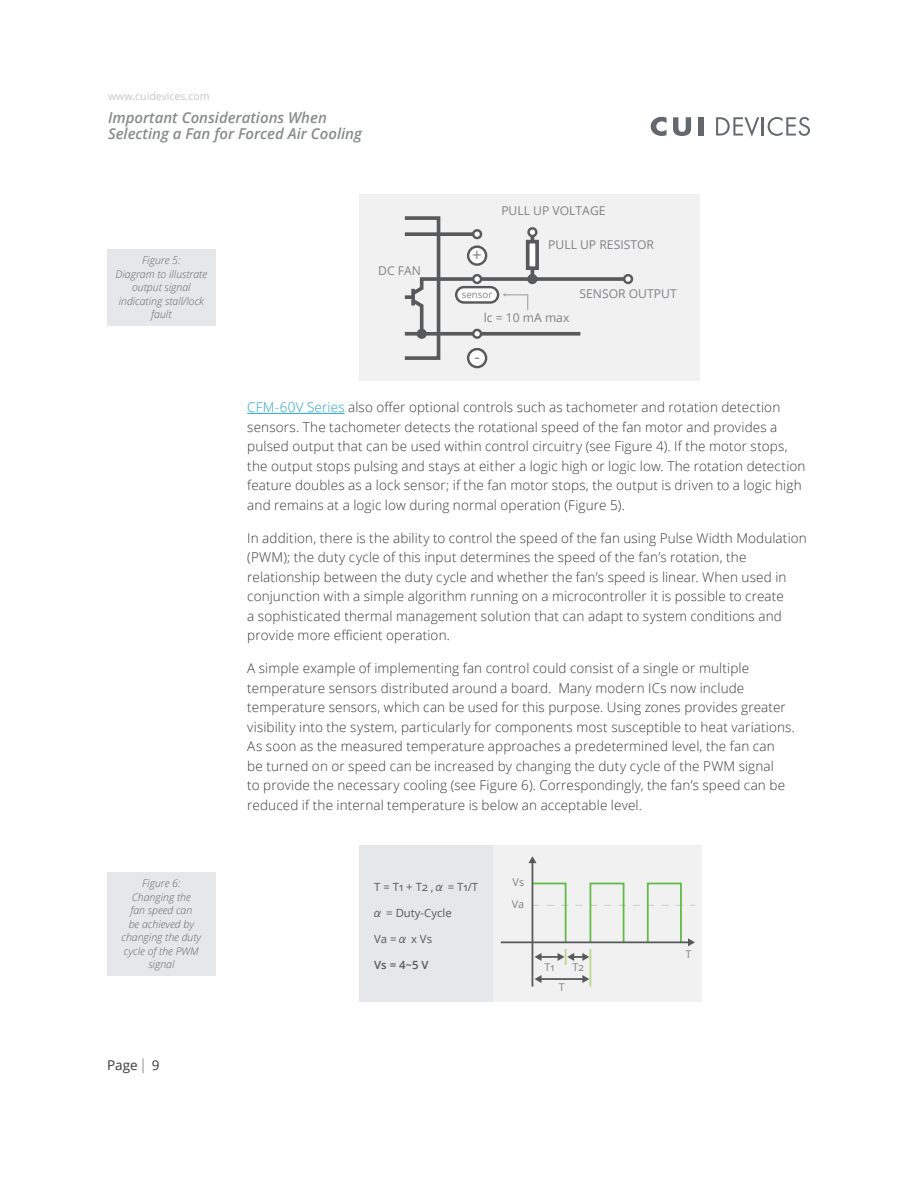
<style>
.page{position:relative;width:918px;height:1188px;background:#fff}
.page>*{position:absolute;margin:0;border:0;box-sizing:border-box;transform-origin:0 0}
.t1{font:16.95px "Open Sans";color:#808285}
.t2{font:italic 600 15px/16.5px "Open Sans";color:#888b8c}
.t3{font:300 13.5px/19.5px "Open Sans";letter-spacing:.01em;color:#37393a}
.t4{font:13.5px "Open Sans";color:#37393a}
.t5{font:12.15px "Open Sans";color:#808285}
.t6{font:11.25px "Open Sans";color:#58595b}
.t7{font:600 11.25px "Open Sans";color:#58595b}
.t8{font:10.65px/21.8px "Open Sans";color:#808285}
.t9{font:italic 300 10.5px/13.5px "Open Sans";color:#63666a;text-align:center}
.t10{font:10.5px "Open Sans";color:#c7c6c5}
.t11{font:9.75px "Open Sans";color:#808285}
.s1{color:#24a4c6}
.s2{font-family:"MS Gothic"}
</style>
<div class="page">
<svg style="left:716px;top:117px;width:94px;height:19px"></svg>
<svg style="left:651px;top:117px;width:16px;height:19px"></svg>
<svg style="left:673px;top:117px;width:18px;height:19px"></svg>
<div style="left:698px;top:117px;width:5px;height:19px;background:#63686c"></div>
<svg style="left:143px;top:1058px;width:1px;height:15px"></svg>
<hr style="left:247px;top:413px;width:98px;height:1px;background:#24a4c6">
<div style="left:359px;top:194px;width:341px;height:186px;background:#f1f1f2"></div>
<div style="left:403px;top:216px;width:37px;height:144px;border:4px solid #58595b"></div>
<svg style="left:405px;top:232px;width:67px;height:4px"></svg>
<hr style="left:531px;top:232px;width:3px;height:47px;background:#58595b">
<div style="left:528px;top:242px;width:9px;height:26px;background:#fff"></div>
<div style="left:526px;top:240px;width:13px;height:30px;border:4px solid #58595b"></div>
<svg style="left:529px;top:228px;width:7px;height:8px"></svg>
<div style="left:527px;top:227px;width:11px;height:10px;border:2px solid #58595b;border-radius:50%"></div>
<div style="left:473px;top:230px;width:8px;height:8px;background:#fff;border-radius:50%"></div>
<div style="left:472px;top:229px;width:10px;height:10px;border:2px solid #58595b;border-radius:50%"></div>
<div style="left:472px;top:274px;width:10px;height:10px;border:2px solid #58595b;border-radius:50%"></div>
<svg style="left:468px;top:247px;width:18px;height:18px"></svg>
<div style="left:467px;top:245px;width:20px;height:21px;border:2px solid #58595b;border-radius:50%"></div>
<div style="left:472px;top:329px;width:10px;height:10px;border:2px solid #58595b;border-radius:50%"></div>
<div style="left:417px;top:329px;width:10px;height:10px;border:2px solid #58595b;border-radius:50%"></div>
<div style="left:623px;top:274px;width:10px;height:10px;border:2px solid #58595b;border-radius:50%"></div>
<div style="left:527px;top:274px;width:11px;height:10px;border:2px solid #58595b;border-radius:50%"></div>
<div style="left:468px;top:349px;width:18px;height:18px;background:#fff;border-radius:50%"></div>
<div style="left:467px;top:348px;width:20px;height:20px;border:2px solid #58595b;border-radius:50%"></div>
<svg style="left:405px;top:275px;width:227px;height:62px"></svg>
<div style="left:107px;top:249px;width:108px;height:76px;background:#e6e7e8"></div>
<div style="left:107px;top:872px;width:108px;height:104px;background:#e6e7e8"></div>
<div style="left:493px;top:846px;width:209px;height:156px;background:#f1f1f2"></div>
<hr style="left:590px;top:949px;width:1px;height:38px;background:#b9da8d">
<hr style="left:532px;top:862px;width:1px;height:125px;background:#58595b">
<svg style="left:528px;top:856px;width:8px;height:7px"></svg>
<hr style="left:501px;top:941px;width:188px;height:2px;background:#58595b">
<svg style="left:531px;top:882px;width:164px;height:83px"></svg>
<hr style="left:540px;top:978px;width:44px;height:2px;background:#58595b">
<svg style="left:535px;top:975px;width:7px;height:8px"></svg>
<svg style="left:582px;top:975px;width:7px;height:8px"></svg>
<div style="left:359px;top:846px;width:134px;height:156px;background:#e6e7e8"></div>
<p class="t10" style="left:108px;top:89px;width:103px">www.cuidevices.com</p>
<p class="t2" style="left:108px;top:109px;width:255px">Important Considerations When<br>Selecting a Fan for Forced Air Cooling</p>
<p class="t9" style="left:116px;top:253px;width:93px">Figure 5:<br>Diagram to illustrate output signal indicating stall/lock fault</p>
<p class="t5" style="left:378px;top:262px;width:44px">DC FAN</p>
<p class="t1" style="left:472px;top:244px;width:11px">+</p>
<p class="t5" style="left:501px;top:203px;width:106px">PULL UP VOLTAGE</p>
<p class="t5" style="left:548px;top:237px;width:107px">PULL UP RESISTOR</p>
<p class="t11" style="left:462px;top:288px;width:32px">sensor</p>
<p class="t5" style="left:579px;top:286px;width:99px">SENSOR OUTPUT</p>
<p class="t5" style="left:484px;top:309px;width:87px">lc = 10 mA max</p>
<p class="t1" style="left:474px;top:345px;width:7px">-</p>
<p class="t9" style="left:122px;top:877px;width:81px">Figure 6:<br>Changing the<br>fan speed can<br>be achieved by changing the duty cycle of the PWM signal</p>
<p class="t4" style="left:107px;top:1056px;width:54px">Page 9</p>
<p class="t3" style="left:247px;top:397px;width:560px"><span class="s1">CFM-60V Series</span> also offer optional controls such as tachometer and rotation detection sensors. The tachometer detects the rotational speed of the fan motor and provides a pulsed output that can be used within control circuitry (see Figure 4). If the motor stops, the output stops pulsing and stays at either a logic high or logic low. The rotation detection feature doubles as a lock sensor; if the fan motor stops, the output is driven to a logic high and remains at a logic low during normal operation (Figure 5).</p>
<p class="t3" style="left:247px;top:528px;width:561px">In addition, there is the ability to control the speed of the fan using Pulse Width Modulation (PWM); the duty cycle of this input determines the speed of the fan’s rotation, the relationship between the duty cycle and whether the fan’s speed is linear. When used in conjunction with a simple algorithm running on a microcontroller it is possible to create<br>a sophisticated thermal management solution that can adapt to system conditions and provide more efficient operation.</p>
<p class="t3" style="left:247px;top:658px;width:549px">A simple example of implementing fan control could consist of a single or multiple temperature sensors distributed around a board. Many modern ICs now include temperature sensors, which can be used for this purpose. Using zones provides greater visibility into the system, particularly for components most susceptible to heat variations.<br>As soon as the measured temperature approaches a predetermined level, the fan can<br>be turned on or speed can be increased by changing the duty cycle of the PWM signal<br>to provide the necessary cooling (see Figure 6). Correspondingly, the fan’s speed can be reduced if the internal temperature is below an acceptable level.</p>
<p class="t6" style="left:374px;top:879px;width:106px">T = T1 + T2 ,<span class="s2">α</span> = T1/T</p>
<p class="t6" style="left:372px;top:905px;width:81px"><span class="s2">α</span> = Duty-Cycle</p>
<p class="t6" style="left:374px;top:931px;width:59px">Va =<span class="s2">α</span> x Vs</p>
<p class="t7" style="left:374px;top:957px;width:56px">Vs = 4~5 V</p>
<p class="t8" style="left:512px;top:871px;width:14px">Vs<br>Va</p>
<p class="t8" style="left:545px;top:956px;width:11px">T1</p>
<p class="t8" style="left:573px;top:956px;width:13px">T2</p>
<p class="t8" style="left:559px;top:976px;width:7px">T</p>
<p class="t8" style="left:685px;top:943px;width:7px">T</p>
</div>
